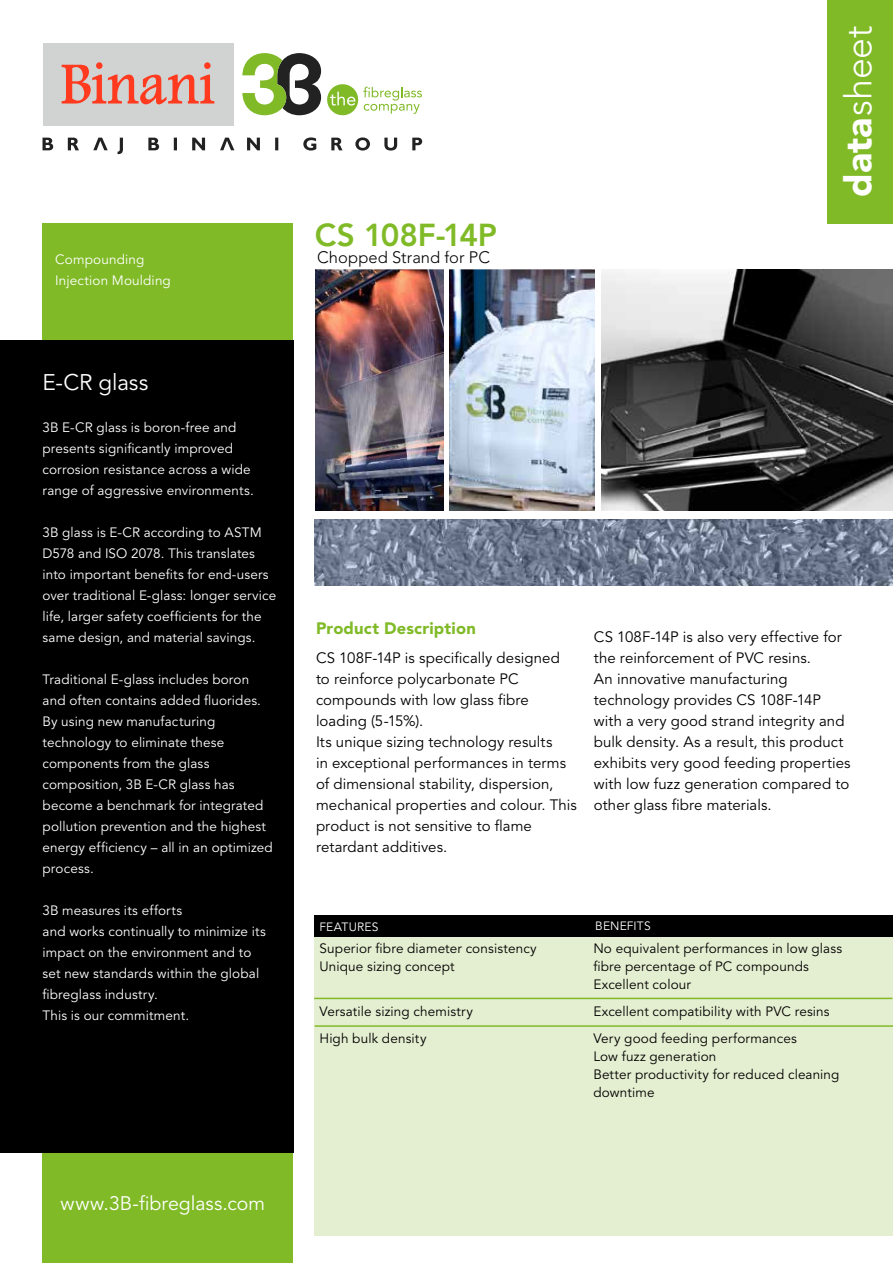
<style>
.page{position:relative;width:893px;height:1263px;background:#fff}
.page>*{position:absolute;margin:0;border:0;box-sizing:border-box;transform-origin:0 0}
.t1{font:300 37.5px "Avenir LT Std";letter-spacing:-.005em;color:#fff}
.t2{font:800 31.5px "Avenir LT Std";letter-spacing:-.01em;color:#80ba27}
.t3{font:22.5px "Avenir LT Std";letter-spacing:-.01em;color:#fff}
.t4{font:19.5px "Avenir LT Std";color:#fff}
.t5{font:900 16.5px "Avenir LT Std";letter-spacing:.01em;color:#80ba27}
.t6{font:300 16.5px "Avenir LT Std";letter-spacing:.005em;color:#000}
.t7{font:15px/21px "Avenir LT Std";letter-spacing:.005em;color:#000}
.t8{font:13.5px/21px "Avenir LT Std";letter-spacing:.01em;color:#fff}
.t9{font:13.5px/18px "Avenir LT Std";letter-spacing:.01em;color:#000}
.t10{font:12px "Avenir LT Std";letter-spacing:.015em;color:#fff}
.s1{font-weight:900}
</style>
<div class="page">
<div style="left:43px;top:223px;width:250px;height:125px;background:#80ba27"></div>
<div style="left:43px;top:1152px;width:250px;height:111px;background:#80ba27"></div>
<div style="left:827px;top:0;width:66px;height:223px;background:#80ba27"></div>
<div style="left:0;top:340px;width:293px;height:812px;background:#000"></div>
<div style="left:315px;top:937px;width:578px;height:298px;background:#e4eed0"></div>
<div style="left:315px;top:915px;width:578px;height:22px;background:#000"></div>
<hr style="left:314px;top:998px;width:578px;height:1px;background:#80ba27">
<div style="left:43px;top:43px;width:190px;height:83px;background:#d1d3d3"></div>
<svg style="left:62px;top:62px;width:152px;height:42px"></svg>
<svg style="left:43px;top:137px;width:379px;height:17px"></svg>
<svg style="left:242px;top:53px;width:180px;height:63px"></svg>
<img style="left:316px;top:269px;width:128px;height:241px">
<img style="left:315px;top:519px;width:578px;height:67px">
<hr style="left:315px;top:1025px;width:578px;height:2px;background:#80ba27">
<img style="left:450px;top:269px;width:144px;height:241px">
<img style="left:601px;top:269px;width:292px;height:241px">
<p class="t8" style="left:55px;top:249px;width:117px">Compounding<br>Injection Moulding</p>
<h3 class="t3" style="left:43px;top:369px;width:107px">E-CR glass</h3>
<p class="t8" style="left:43px;top:417px;width:213px">3B E-CR glass is boron-free and presents significantly improved corrosion resistance across a wide range of aggressive environments.</p>
<p class="t8" style="left:43px;top:522px;width:235px">3B glass is E-CR according to ASTM D578 and ISO 2078. This translates into important benefits for end-users over traditional E-glass: longer service life, larger safety coefficients for the same design, and material savings.</p>
<p class="t8" style="left:43px;top:669px;width:232px">Traditional E-glass includes boron and often contains added fluorides.<br>By using new manufacturing technology to eliminate these components from the glass composition, 3B E-CR glass has become a benchmark for integrated pollution prevention and the highest energy efficiency – all in an optimized process.</p>
<p class="t8" style="left:43px;top:900px;width:225px">3B measures its efforts<br>and works continually to minimize its impact on the environment and to set new standards within the global fibreglass industry.<br>This is our commitment.</p>
<h3 class="t4" style="left:61px;top:1192px;width:206px">www.3B-fibreglass.com</h3>
<h2 class="t2" style="left:315px;top:216px;width:184px">CS 108F-14P</h2>
<p class="t6" style="left:317px;top:248px;width:174px">Chopped Strand for PC</p>
<h1 class="t1" style="left:837px;top:197px;width:173px;rotate:-90deg"><span class="s1">data</span>sheet</h1>
<p class="t5" style="left:316px;top:618px;width:161px">Product Description</p>
<p class="t7" style="left:316px;top:648px;width:262px">CS 108F-14P is specifically designed to reinforce polycarbonate PC compounds with low glass fibre loading (5-15%).<br>Its unique sizing technology results<br>in exceptional performances in terms of dimensional stability, dispersion, mechanical properties and colour. This product is not sensitive to flame retardant additives.</p>
<p class="t7" style="left:594px;top:627px;width:258px">CS 108F-14P is also very effective for the reinforcement of PVC resins.<br>An innovative manufacturing technology provides CS 108F-14P with a very good strand integrity and bulk density. As a result, this product exhibits very good feeding properties with low fuzz generation compared to other glass fibre materials.</p>
<p class="t10" style="left:320px;top:920px;width:61px">FEATURES</p>
<p class="t10" style="left:595px;top:918px;width:57px">BENEFITS</p>
<p class="t9" style="left:320px;top:940px;width:219px">Superior fibre diameter consistency</p>
<p class="t9" style="left:593px;top:940px;width:250px">No equivalent performances in low glass</p>
<p class="t9" style="left:320px;top:958px;width:137px">Unique sizing concept</p>
<p class="t9" style="left:593px;top:958px;width:217px">fibre percentage of PC compounds<br>Excellent colour</p>
<p class="t9" style="left:320px;top:1003px;width:155px">Versatile sizing chemistry</p>
<p class="t9" style="left:593px;top:1003px;width:238px">Excellent compatibility with PVC resins</p>
<p class="t9" style="left:320px;top:1030px;width:108px">High bulk density</p>
<p class="t9" style="left:593px;top:1030px;width:248px">Very good feeding performances<br>Low fuzz generation<br>Better productivity for reduced cleaning downtime</p>
</div>
